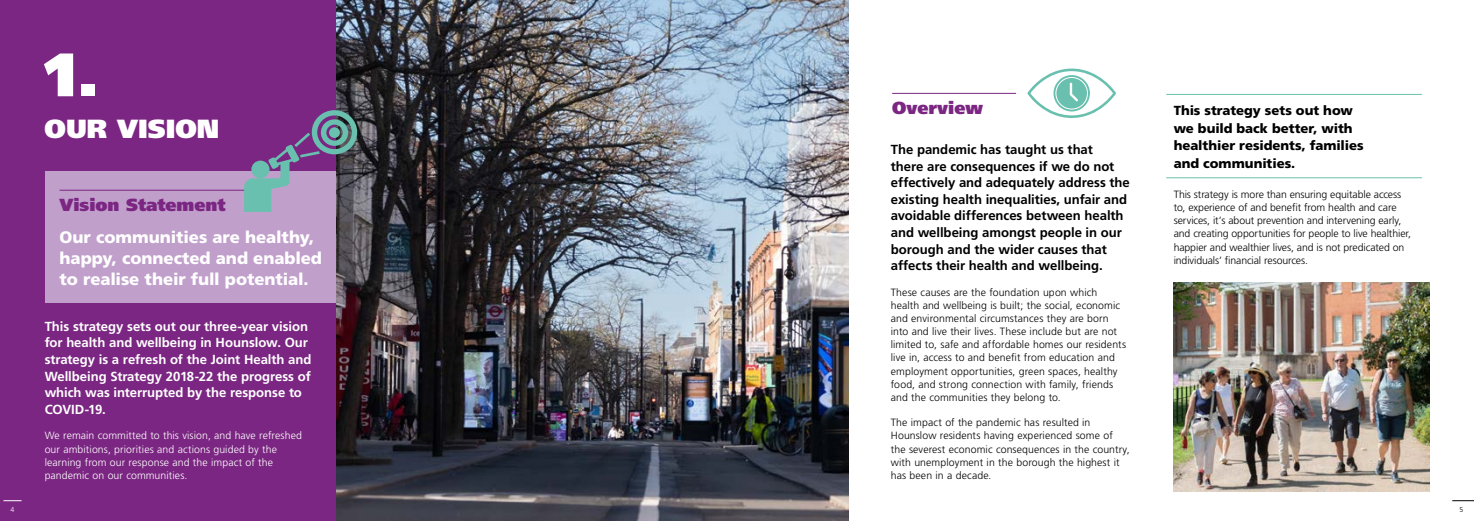
<style>
.page{position:relative;width:1474px;height:521px;background:#fff}
.page>*{position:absolute;margin:0;border:0;box-sizing:border-box;transform-origin:0 0}
.t1{font:900 61.25px "Frutiger LT Std";color:#fff}
.t2{font:900 26.25px "Frutiger LT Std";color:#fff}
.t3{font:900 17.5px "Frutiger LT Std";color:#7b2682}
.t4{font:900 16.62px/21px "Frutiger LT Std";letter-spacing:-.005em;color:#fff}
.P1{font:700 13.12px/16.6px "Frutiger LT Std";letter-spacing:-.005em;color:#000}
.P1-2{font:700 13.12px/16.6px "Frutiger LT Std";letter-spacing:-.005em;color:#fff}
.Body_11{font:900 13.12px/17.5px "Frutiger LT Std";letter-spacing:-.005em;color:#000}
.Body_11-2{font:300 10.5px/13.1px "Frutiger LT Std";letter-spacing:.005em;color:#000}
.Body_11-3{font:300 10.5px/13.1px "Frutiger LT Std";letter-spacing:.01em;color:#fff}
.t5{font:300 7px "Frutiger LT Std";color:#fff}
.t6{font:300 7px "Frutiger LT Std";color:#000}
</style>
<div class="page">
<div style="left:0;top:0;width:336px;height:521px;background:#7b2682"></div>
<div style="left:45px;top:171px;width:336px;height:131px;background:#c09fcb"></div>
<svg style="left:1027px;top:69px;width:88px;height:49px"></svg>
<hr style="left:60px;top:190px;width:210px;height:1px;background:#7b2682">
<hr style="left:1166px;top:94px;width:255px;height:1px;background:#69c0af">
<hr style="left:1166px;top:177px;width:255px;height:1px;background:#69c0af">
<img style="left:1173px;top:283px;width:256px;height:208px">
<hr style="left:892px;top:93px;width:124px;height:1px;background:#7b2682">
<img style="left:336px;top:0;width:512px;height:521px">
<svg style="left:244px;top:110px;width:113px;height:102px"></svg>
<svg style="left:1452px;top:500px;width:21px;height:1px"></svg>
<svg style="left:3px;top:500px;width:19px;height:1px"></svg>
<p class="t1" style="left:45px;top:37px;width:56px">1.</p>
<h1 class="t2" style="left:45px;top:112px;width:176px">OUR VISION</h1>
<h2 class="t3" style="left:60px;top:194px;width:167px">Vision Statement</h2>
<p class="t4" style="left:60px;top:227px;width:264px">Our communities are healthy, happy, connected and enabled to realise their full potential.</p>
<p class="P1-2" style="left:45px;top:318px;width:268px">This strategy sets out our three-year vision for health and wellbeing in Hounslow. Our strategy is a refresh of the Joint Health and Wellbeing Strategy 2018-22 the progress of which was interrupted by the response to COVID-19.</p>
<p class="Body_11-3" style="left:45px;top:429px;width:259px">We remain committed to this vision, and have refreshed our ambitions, priorities and actions guided by the learning from our response and the impact of the pandemic on our communities.</p>
<h2 class="t3" style="left:892px;top:97px;width:92px">Overview</h2>
<p class="P1" style="left:890px;top:141px;width:240px">The pandemic has taught us that<br>there are consequences if we do not effectively and adequately address the existing health inequalities, unfair and avoidable differences between health and wellbeing amongst people in our borough and the wider causes that affects their health and wellbeing.</p>
<p class="Body_11-2" style="left:890px;top:286px;width:237px">These causes are the foundation upon which health and wellbeing is built; the social, economic and environmental circumstances they are born into and live their lives. These include but are not limited to, safe and affordable homes our residents live in, access to and benefit from education and employment opportunities, green spaces, healthy food, and strong connection with family, friends and the communities they belong to.</p>
<p class="Body_11-2" style="left:890px;top:416px;width:240px">The impact of the pandemic has resulted in Hounslow residents having experienced some of the severest economic consequences in the country, with unemployment in the borough the highest it has been in a decade.</p>
<p class="Body_11" style="left:1173px;top:102px;width:181px">This strategy sets out how</p>
<p class="Body_11" style="left:1173px;top:119px;width:191px">we build back better, with healthier residents, families</p>
<p class="Body_11" style="left:1173px;top:154px;width:123px">and communities.</p>
<p class="Body_11-2" style="left:1173px;top:188px;width:239px">This strategy is more than ensuring equitable access to, experience of and benefit from health and care services, it’s about prevention and intervening early, and creating opportunities for people to live healthier, happier and wealthier lives, and is not predicated on individuals’ financial resources.</p>
<p class="t5" style="left:11px;top:505px;width:5px">4</p>
<p class="t6" style="left:1459px;top:505px;width:5px">5</p>
</div>
